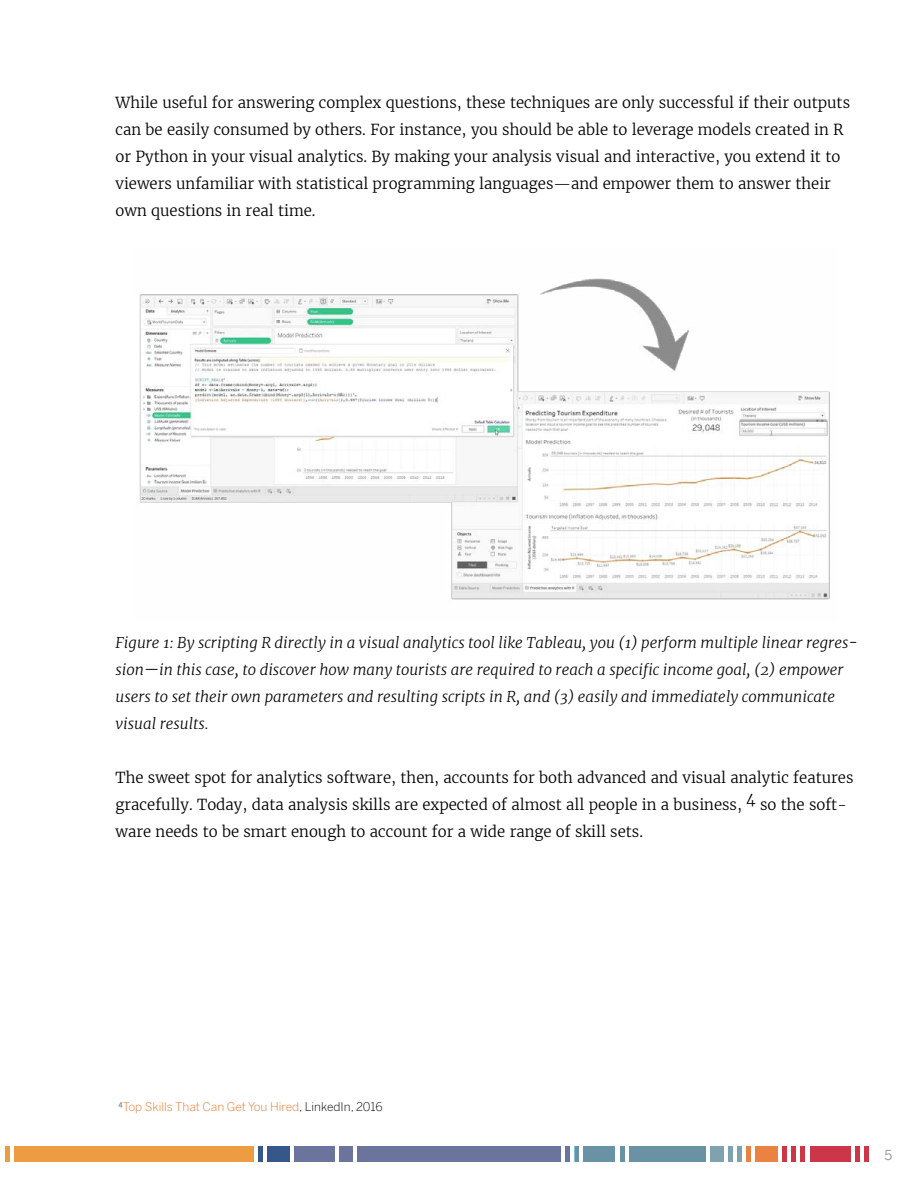
<style>
.page{position:relative;width:918px;height:1188px;background:#fff}
.page>*{position:absolute;margin:0;border:0;box-sizing:border-box;transform-origin:0 0}
.t1{font:300 15px/27px "Merriweather";color:#000}
.t2{font:italic 300 15px/27px "Merriweather";color:#000}
.t3{font:13.5px "Benton Sans";color:#9b9b9b}
.t4{font:300 12px "Benton Sans";color:#e8762c}
.s1{color:#58595b}
.s2{color:#000}
</style>
<div class="page">
<div style="left:14px;top:1147px;width:239px;height:15px;background:#ed9c41"></div>
<hr style="left:5px;top:1147px;width:4px;height:15px;background:#ed9c41">
<div style="left:267px;top:1147px;width:23px;height:15px;background:#35578a"></div>
<hr style="left:258px;top:1147px;width:4px;height:15px;background:#35578a">
<div style="left:294px;top:1147px;width:41px;height:15px;background:#6b749c"></div>
<div style="left:340px;top:1147px;width:13px;height:15px;background:#6b749c"></div>
<div style="left:358px;top:1147px;width:203px;height:15px;background:#6b749c"></div>
<hr style="left:566px;top:1147px;width:4px;height:15px;background:#6b749c">
<div style="left:584px;top:1147px;width:31px;height:15px;background:#6993a5"></div>
<hr style="left:575px;top:1147px;width:4px;height:15px;background:#6993a5">
<div style="left:629px;top:1147px;width:77px;height:15px;background:#6993a5"></div>
<hr style="left:620px;top:1147px;width:4px;height:15px;background:#6993a5">
<div style="left:710px;top:1147px;width:14px;height:15px;background:#7ea3af"></div>
<div style="left:737px;top:1147px;width:5px;height:15px;background:#7ea3af"></div>
<div style="left:728px;top:1147px;width:5px;height:15px;background:#7ea3af"></div>
<div style="left:756px;top:1147px;width:22px;height:15px;background:#ea8341"></div>
<hr style="left:747px;top:1147px;width:4px;height:15px;background:#ea8341">
<hr style="left:783px;top:1147px;width:4px;height:15px;background:#cc3649">
<hr style="left:801px;top:1147px;width:4px;height:15px;background:#cc3649">
<hr style="left:792px;top:1147px;width:4px;height:15px;background:#cc3649">
<div style="left:810px;top:1147px;width:40px;height:15px;background:#cc3649"></div>
<hr style="left:855px;top:1147px;width:4px;height:15px;background:#cc3649">
<hr style="left:864px;top:1147px;width:4px;height:15px;background:#cc3649">
<img style="left:139px;top:278px;width:691px;height:322px">
<p class="t1" style="left:116px;top:88px;width:736px">While useful for answering complex questions, these techniques are only successful if their outputs can be easily consumed by others. For instance, you should be able to leverage models created in R or Python in your visual analytics. By making your analysis visual and interactive, you extend it to viewers unfamiliar with statistical programming languages—and empower them to answer their own questions in real time.</p>
<p class="t2" style="left:116px;top:628px;width:744px">Figure 1: By scripting R directly in a visual analytics tool like Tableau, you (1) perform multiple linear regres&shy;sion—in this case, to discover how many tourists are required to reach a specific income goal, (2) empower users to set their own parameters and resulting scripts in R, and (3) easily and immediately communicate visual results.</p>
<p class="t1" style="left:116px;top:763px;width:739px">The sweet spot for analytics software, then, accounts for both advanced and visual analytic features gracefully. Today, data analysis skills are expected of almost all people in a business, 4 so the soft&shy;ware needs to be smart enough to account for a wide range of skill sets.</p>
<p class="t4" style="left:118px;top:1100px;width:266px"><span class="s1">4</span>Top Skills That Can Get You Hired<span class="s2">, LinkedIn, 2016</span></p>
<p class="t3" style="left:885px;top:1147px;width:9px">5</p>
</div>
